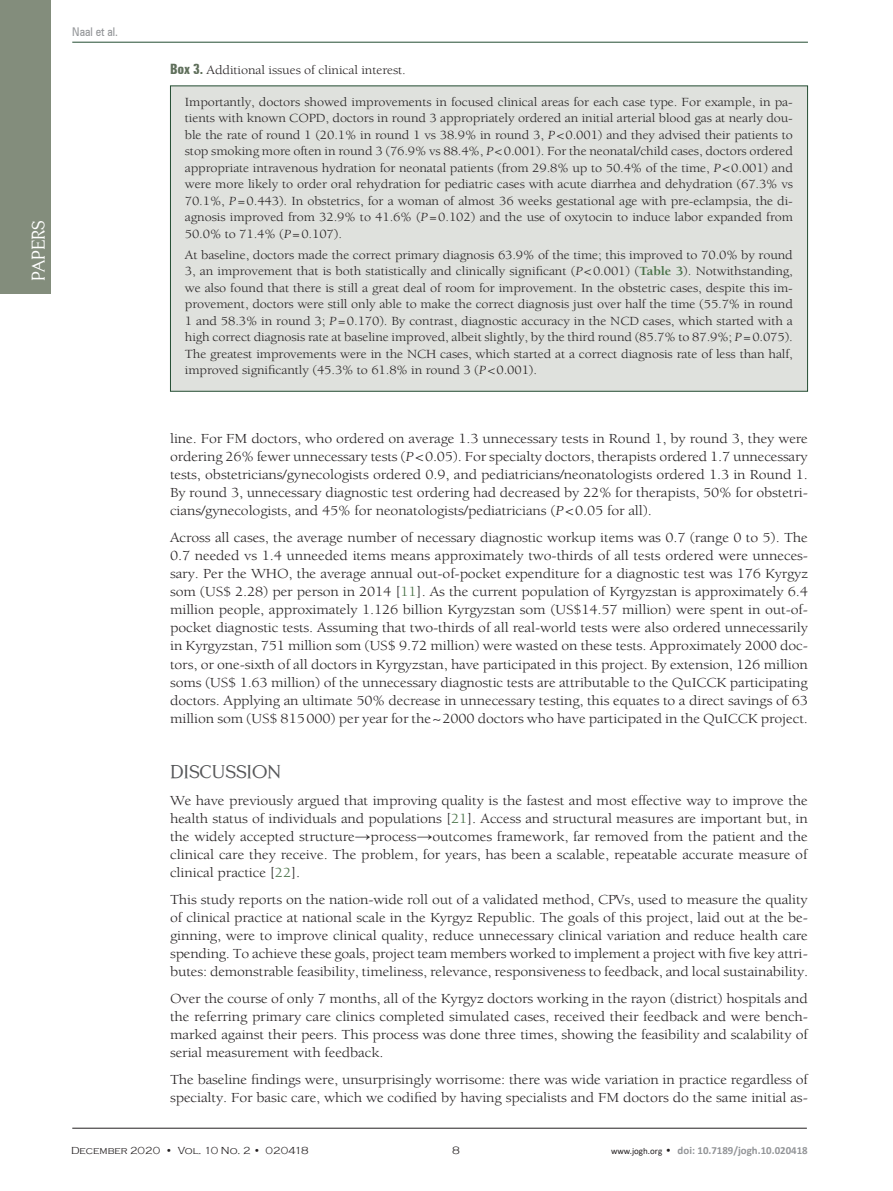
<style>
.page{position:relative;width:893px;height:1191px;background:#fff}
.page>*{position:absolute;margin:0;border:0;box-sizing:border-box;transform-origin:0 0}
.podnaslovi_PAPERS{font:18.6px "Centabel";letter-spacing:-.01em;color:#57585a;scale:1.11 1}
.t1{font:18px "Centabel";color:#fff}
.tekst_osn{font:14.25px/18.1px "Berkeley Std";letter-spacing:-.01em;color:#231f20;text-align:justify;scale:1.11 1}
.tekst_osn-2{font:12.9px/16.5px "Berkeley Std";letter-spacing:-.01em;color:#231f20;text-align:justify;scale:1.11 1}
.potpisi_slike{font:12.9px "Berkeley Std";letter-spacing:-.01em;color:#231f20;scale:1.11 1}
.t2{font:condensed 12px "Zurich BT";color:#939598}
.t3{font:700 10.95px "Calibri";color:#939598}
.t4{font:300 10.95px "Copperplate Gothic";color:#231f20}
.t5{font:300 10.5px "Copperplate Gothic";color:#231f20}
.s1{font-family:"Zurich BT";font-weight:700;font-stretch:extra-condensed;font-size:14.25px;color:#5f6f5b}
.s2{font-style:italic}
.s3{font-weight:700;color:#477045}
.s4{color:#477045}
.s5{font-family:"Times New Roman"}
.s6{font-weight:400;font-size:9px;color:#231f20}
.s7{font-family:"Copperplate Gothic";font-weight:300;color:#231f20}
</style>
<div class="page">
<hr style="left:72px;top:1128px;width:735px;height:1px;background:#231f20">
<hr style="left:72px;top:42px;width:736px;height:1px;background:#244d32">
<div style="left:0;top:0;width:51px;height:293px;background:#838d7c"></div>
<div style="left:170px;top:85px;width:638px;height:307px;background:#dfe1dd;border:1px solid #244d32"></div>
<p class="t1" style="left:28px;top:281px;width:63px;rotate:-90deg">PAPERS</p>
<p class="t2" style="left:72px;top:25px;width:47px">Naal et al.</p>
<p class="potpisi_slike" style="left:170px;top:63px;width:214px"><span class="s1">Box 3.</span> Additional issues of clinical interest.</p>
<p class="tekst_osn-2" style="left:185px;top:94px;width:549px">Importantly, doctors showed improvements in focused clinical areas for each case type. For example, in pa&shy;tients with known COPD, doctors in round 3 appropriately ordered an initial arterial blood gas at nearly dou&shy;ble the rate of round 1 (20.1% in round 1 vs 38.9% in round 3, <span class="s2">P</span>&lt;0.001) and they advised their patients to stop smoking more often in round 3 (76.9% vs 88.4%, <span class="s2">P</span>&lt;0.001). For the neonatal/child cases, doctors ordered appropriate intravenous hydration for neonatal patients (from 29.8% up to 50.4% of the time, <span class="s2">P</span>&lt;0.001) and were more likely to order oral rehydration for pediatric cases with acute diarrhea and dehydration (67.3% vs 70.1%, <span class="s2">P</span>=0.443). In obstetrics, for a woman of almost 36 weeks gestational age with pre-eclampsia, the di&shy;agnosis improved from 32.9% to 41.6% (<span class="s2">P</span>=0.102) and the use of oxytocin to induce labor expanded from 50.0% to 71.4% (<span class="s2">P</span>=0.107).</p>
<p class="tekst_osn-2" style="left:185px;top:247px;width:549px">At baseline, doctors made the correct primary diagnosis 63.9% of the time; this improved to 70.0% by round 3, an improvement that is both statistically and clinically significant (<span class="s2">P</span>&lt;0.001) (<span class="s3">Table 3</span>). Notwithstanding, we also found that there is still a great deal of room for improvement. In the obstetric cases, despite this im&shy;provement, doctors were still only able to make the correct diagnosis just over half the time (55.7% in round 1 and 58.3% in round 3; <span class="s2">P</span>=0.170). By contrast, diagnostic accuracy in the NCD cases, which started with a high correct diagnosis rate at baseline improved, albeit slightly, by the third round (85.7% to 87.9%; <span class="s2">P</span>=0.075).<br>The greatest improvements were in the NCH cases, which started at a correct diagnosis rate of less than half, improved significantly (45.3% to 61.8% in round 3 (<span class="s2">P</span>&lt;0.001).</p>
<p class="tekst_osn" style="left:170px;top:429px;width:576px">line. For FM doctors, who ordered on average 1.3 unnecessary tests in Round 1, by round 3, they were ordering 26% fewer unnecessary tests (<span class="s2">P</span>&lt;0.05). For specialty doctors, therapists ordered 1.7 unnecessary tests, obstetricians/gynecologists ordered 0.9, and pediatricians/neonatologists ordered 1.3 in Round 1.<br>By round 3, unnecessary diagnostic test ordering had decreased by 22% for therapists, 50% for obstetri&shy;cians/gynecologists, and 45% for neonatologists/pediatricians (<span class="s2">P</span>&lt;0.05 for all).</p>
<p class="tekst_osn" style="left:170px;top:528px;width:576px">Across all cases, the average number of necessary diagnostic workup items was 0.7 (range 0 to 5). The 0.7 needed vs 1.4 unneeded items means approximately two-thirds of all tests ordered were unneces&shy;sary. Per the WHO, the average annual out-of-pocket expenditure for a diagnostic test was 176 Kyrgyz som (US$ 2.28) per person in 2014 [<span class="s4">11</span>]. As the current population of Kyrgyzstan is approximately 6.4 million people, approximately 1.126 billion Kyrgyzstan som (US$14.57 million) were spent in out-of&shy;pocket diagnostic tests. Assuming that two-thirds of all real-world tests were also ordered unnecessarily in Kyrgyzstan, 751 million som (US$ 9.72 million) were wasted on these tests. Approximately 2000 doc&shy;tors, or one-sixth of all doctors in Kyrgyzstan, have participated in this project. By extension, 126 million soms (US$ 1.63 million) of the unnecessary diagnostic tests are attributable to the QuICCK participating doctors. Applying an ultimate 50% decrease in unnecessary testing, this equates to a direct savings of 63 million som (US$ 815000) per year for the~2000 doctors who have participated in the QuICCK project.</p>
<p class="podnaslovi_PAPERS" style="left:170px;top:760px;width:102px">DISCUSSION</p>
<p class="tekst_osn" style="left:170px;top:791px;width:576px">We have previously argued that improving quality is the fastest and most effective way to improve the health status of individuals and populations [<span class="s4">21</span>]. Access and structural measures are important but, in the widely accepted structure<span class="s5">→</span>process<span class="s5">→</span>outcomes framework, far removed from the patient and the clinical care they receive. The problem, for years, has been a scalable, repeatable accurate measure of clinical practice [<span class="s4">22</span>].</p>
<p class="tekst_osn" style="left:170px;top:890px;width:576px">This study reports on the nation-wide roll out of a validated method, CPVs, used to measure the quality of clinical practice at national scale in the Kyrgyz Republic. The goals of this project, laid out at the be&shy;ginning, were to improve clinical quality, reduce unnecessary clinical variation and reduce health care spending. To achieve these goals, project team members worked to implement a project with five key attri&shy;butes: demonstrable feasibility, timeliness, relevance, responsiveness to feedback, and local sustainability.</p>
<p class="tekst_osn" style="left:170px;top:989px;width:576px">Over the course of only 7 months, all of the Kyrgyz doctors working in the rayon (district) hospitals and the referring primary care clinics completed simulated cases, received their feedback and were bench&shy;marked against their peers. This process was done three times, showing the feasibility and scalability of serial measurement with feedback.</p>
<p class="tekst_osn" style="left:170px;top:1070px;width:576px">The baseline findings were, unsurprisingly worrisome: there was wide variation in practice regardless of specialty. For basic care, which we codified by having specialists and FM doctors do the same initial as-</p>
<p class="t5" style="left:71px;top:1144px;width:239px">December 2020 • Vol. 10 No. 2 • 020418</p>
<p class="t4" style="left:452px;top:1144px;width:9px">8</p>
<p class="t3" style="left:611px;top:1142px;width:198px"><span class="s6">www.jogh.org</span> <span class="s7">•</span> doi: 10.7189/jogh.10.020418</p>
</div>
